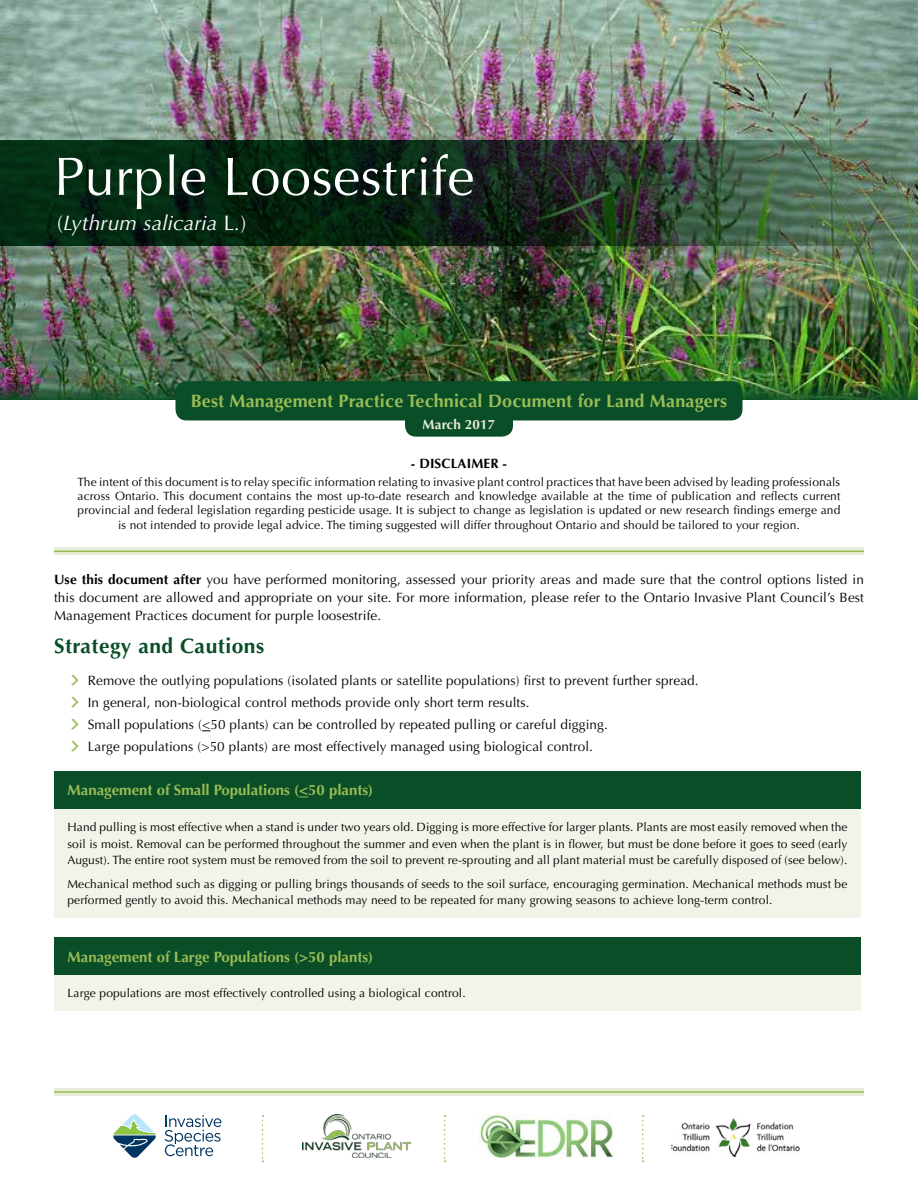
<style>
.page{position:relative;width:918px;height:1188px;background:#fff}
.page>*{position:absolute;margin:0;border:0;box-sizing:border-box;transform-origin:0 0}
.t1{font:54px "Optima LT Std";letter-spacing:.01em;color:#fff}
.t2{font:italic 21px "Optima LT Std";letter-spacing:.01em;color:#fff}
.t3{font:700 21px "Optima LT Std";letter-spacing:.025em;color:#0a4e27}
.t4{font:700 18px "Optima LT Std";letter-spacing:.01em;color:#99bb56}
.t5{font:700 15px "Optima LT Std";color:#99bb56}
.t6{font:13.5px/22px "Optima LT Std";letter-spacing:.01em;color:#000;text-align:justify}
.t7{font:700 13.5px "Optima LT Std";letter-spacing:.01em;color:#000}
.t8{font:700 13.5px "Optima LT Std";letter-spacing:.01em;color:#e7ecd7}
.t9{font:12px/14.2px "Optima LT Std";letter-spacing:.01em;color:#000;text-align:center}
.s1{font-style:normal}
.s2{font-weight:700}
.s3{font-size:29.25px;color:#99bb56}
</style>
<div class="page">
<img style="left:0;top:0;width:918px;height:380px">
<img style="left:0;top:380px;width:918px;height:20px">
<img style="left:0;top:140px;width:918px;height:106px">
<div style="left:54px;top:771px;width:807px;height:38px;background:#0a4e27"></div>
<div style="left:54px;top:809px;width:807px;height:109px;background:#f1f4e9"></div>
<div style="left:54px;top:937px;width:807px;height:38px;background:#0a4e27"></div>
<div style="left:54px;top:975px;width:807px;height:36px;background:#f1f4e9"></div>
<div style="left:176px;top:381px;width:567px;height:39px;background:#0a4e27;border-radius:11px"></div>
<div style="left:405px;top:403px;width:108px;height:34px;background:#0a4e27;border-radius:11px"></div>
<svg style="left:54px;top:548px;width:810px;height:7px;background:#e0e7cc"></svg>
<hr style="left:54px;top:551px;width:810px;height:1px;background:#99bb56">
<div style="left:54px;top:1088px;width:810px;height:8px;background:#e7ecd7"></div>
<hr style="left:54px;top:1091px;width:810px;height:2px;background:#99bb56">
<img style="left:479px;top:1114px;width:135px;height:43px">
<img style="left:672px;top:1118px;width:128px;height:39px">
<svg style="left:165px;top:1115px;width:56px;height:41px"></svg>
<svg style="left:113px;top:1114px;width:43px;height:44px"></svg>
<img style="left:303px;top:1115px;width:108px;height:42px">
<svg style="left:262px;top:1115px;width:1px;height:47px"></svg>
<svg style="left:444px;top:1115px;width:2px;height:47px"></svg>
<svg style="left:642px;top:1115px;width:2px;height:47px"></svg>
<h1 class="t1" style="left:54px;top:145px;width:422px">Purple Loosestrife</h1>
<h2 class="t2" style="left:57px;top:210px;width:191px"><span class="s1">(</span>Lythrum salicaria <span class="s1">L</span>.<span class="s1">)</span></h2>
<h3 class="t4" style="left:191px;top:391px;width:538px">Best Management Practice Technical Document for Land Managers</h3>
<p class="t8" style="left:423px;top:417px;width:74px">March 2017</p>
<p class="t7" style="left:411px;top:456px;width:98px">- DISCLAIMER -</p>
<p class="t9" style="left:78px;top:475px;width:764px">The intent of this document is to relay specific information relating to invasive plant control practices that have been advised by leading professionals across Ontario. This document contains the most up-to-date research and knowledge available at the time of publication and reflects current provincial and federal legislation regarding pesticide usage. It is subject to change as legislation is updated or new research findings emerge and is not intended to provide legal advice. The timing suggested will differ throughout Ontario and should be tailored to your region.</p>
<p class="t6" style="left:54px;top:571px;width:812px;line-height:18px"><span class="s2">Use this document after</span> you have performed monitoring, assessed your priority areas and made sure that the control options listed in this document are allowed and appropriate on your site. For more information, please refer to the Ontario Invasive Plant Council’s Best Management Practices document for purple loosestrife.</p>
<h2 class="t3" style="left:54px;top:634px;width:212px">Strategy and Cautions</h2>
<p class="t6" style="left:67px;top:670px;width:633px;text-align:left"><span class="s3">›</span> Remove the outlying populations (isolated plants or satellite populations) first to prevent further spread. <span class="s3">›</span> In general, non-biological control methods provide only short term results.<br><span class="s3">›</span> Small populations (&lt;50 plants) can be controlled by repeated pulling or careful digging.<br><span class="s3">›</span> Large populations (&gt;50 plants) are most effectively managed using biological control.</p>
<p class="t5" style="left:68px;top:782px;width:307px">Management of Small Populations (&lt;50 plants)</p>
<p class="t9" style="left:68px;top:819px;width:782px;line-height:16.5px;text-align:justify">Hand pulling is most effective when a stand is under two years old. Digging is more effective for larger plants. Plants are most easily removed when the soil is moist. Removal can be performed throughout the summer and even when the plant is in flower, but must be done before it goes to seed (early August). The entire root system must be removed from the soil to prevent re-sprouting and all plant material must be carefully disposed of (see below).</p>
<p class="t9" style="left:68px;top:875px;width:781px;line-height:16.5px;text-align:left">Mechanical method such as digging or pulling brings thousands of seeds to the soil surface, encouraging germination. Mechanical methods must be performed gently to avoid this. Mechanical methods may need to be repeated for many growing seasons to achieve long-term control.</p>
<p class="t5" style="left:68px;top:948px;width:307px">Management of Large Populations (&gt;50 plants)</p>
<p class="t9" style="left:68px;top:986px;width:400px">Large populations are most effectively controlled using a biological control.</p>
</div>
